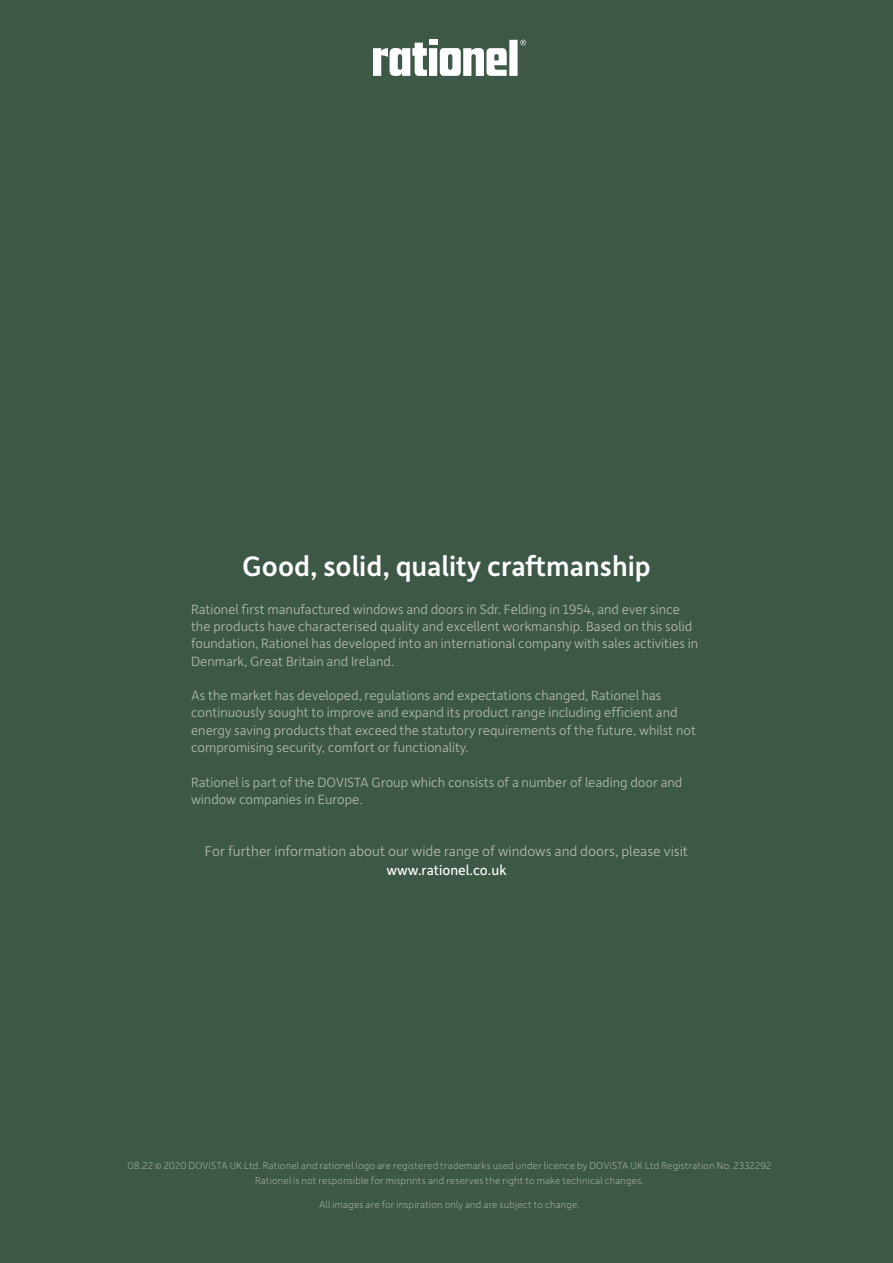
<style>
.page{position:relative;width:893px;height:1263px;background:#3d5846}
.page>*{position:absolute;margin:0;border:0;box-sizing:border-box;transform-origin:0 0}
.t1{font:500 29.85px "Depot New";color:#fff}
.t2{font:300 15px "Depot New";color:#b3bab2}
.t3{font:15px "Depot New";color:#fff}
.t4{font:300 14.25px/17.2px "Depot New";color:#b3bab2}
.t5{font:100 10.5px/15px "Depot New";letter-spacing:.02em;color:#c9cdc7;text-align:center}
</style>
<div class="page">
<svg style="left:373px;top:40px;width:153px;height:36px"></svg>
<div style="left:429px;top:40px;width:8px;height:5px;background:#fff"></div>
<h1 class="t1" style="left:242px;top:553px;width:410px">Good, solid, quality craftmanship</h1>
<p class="t4" style="left:191px;top:601px;width:509px">Rationel first manufactured windows and doors in Sdr. Felding in 1954, and ever since the products have characterised quality and excellent workmanship. Based on this solid foundation, Rationel has developed into an international company with sales activities in Denmark, Great Britain and Ireland.</p>
<p class="t4" style="left:191px;top:687px;width:506px">As the market has developed, regulations and expectations changed, Rationel has continuously sought to improve and expand its product range including efficient and energy saving products that exceed the statutory requirements of the future, whilst not compromising security, comfort or functionality.</p>
<p class="t4" style="left:191px;top:774px;width:493px">Rationel is part of the DOVISTA Group which consists of a number of leading door and window companies in Europe.</p>
<p class="t2" style="left:205px;top:844px;width:485px">For further information about our wide range of windows and doors, please visit</p>
<p class="t3" style="left:386px;top:863px;width:121px">www.rationel.co.uk</p>
<p class="t5" style="left:128px;top:1158px;width:645px">08.22 © 2020 DOVISTA UK Ltd. Rationel and rationel logo are registered trademarks used under licence by DOVISTA UK Ltd Registration No. 2332292<br>Rationel is not responsible for misprints and reserves the right to make technical changes.</p>
<p class="t5" style="left:319px;top:1197px;width:262px">All images are for inspiration only and are subject to change.</p>
</div>
